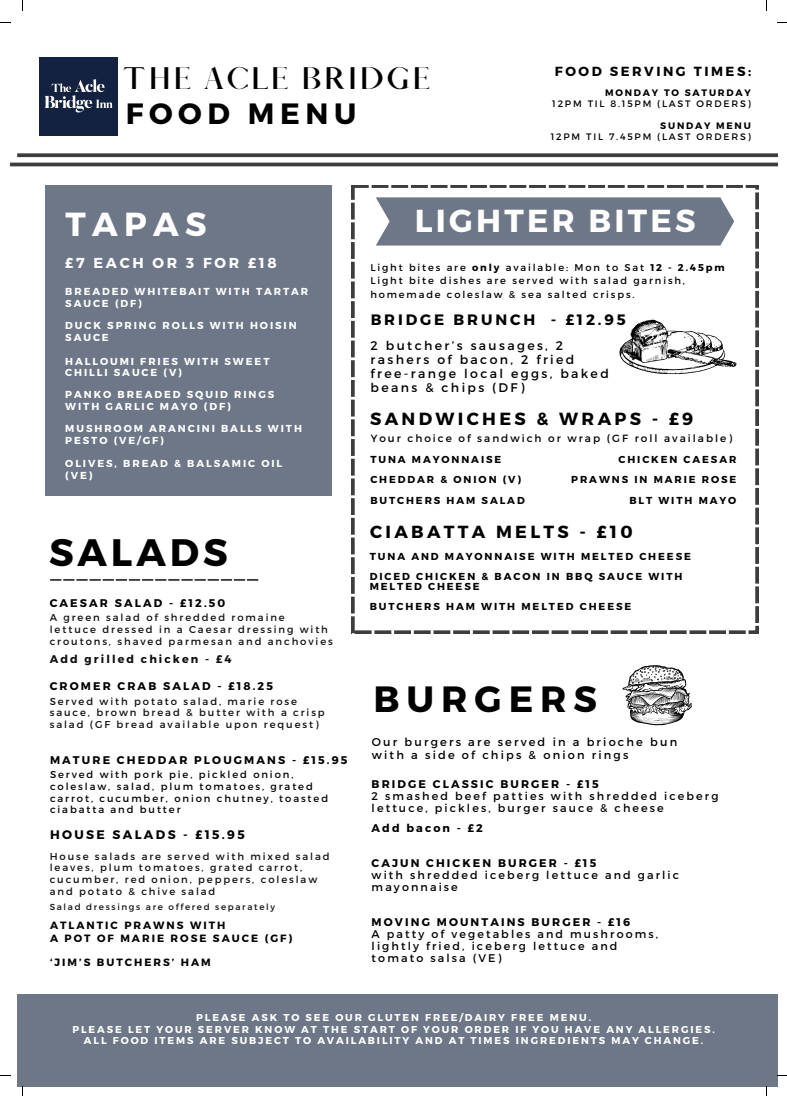
<style>
.page{position:relative;width:787px;height:1096px;background:#fff}
.page>*{position:absolute;margin:0;border:0;box-sizing:border-box;transform-origin:0 0}
.t1{font:700 38.25px "Montserrat";letter-spacing:.105em;color:#000}
.t2{font:700 36.5px "Montserrat";letter-spacing:.19em;color:#000}
.t3{font:700 33.25px "Montserrat";letter-spacing:.19em;color:#fff}
.t4{font:700 31.75px "Montserrat";letter-spacing:.105em;color:#fff}
.t5{font:700 29.38px "Montserrat";letter-spacing:.19em;color:#000}
.t6{font:700 28.12px "Afrah";letter-spacing:.105em;color:#000}
.t7{font:700 17.5px "Montserrat";letter-spacing:.19em;color:#000}
.t8{font:700 15.12px "Montserrat";letter-spacing:.19em;color:#000}
.t9{font:700 14.38px "Montserrat";letter-spacing:.19em;color:#fff}
.t10{font:700 13.25px "Montserrat";letter-spacing:.19em;color:#000}
.t11{font:12.5px/14px "Montserrat";letter-spacing:.19em;color:#000}
.t12{font:700 12.38px "Montserrat";letter-spacing:.19em;color:#000}
.t13{font:11.38px/13.1px "Montserrat";letter-spacing:.19em;color:#000}
.t14{font:11.12px/12px "Montserrat";letter-spacing:.19em;color:#000}
.t15{font:700 11.12px "Montserrat";letter-spacing:.19em;color:#000}
.t16{font:700 11.12px "Montserrat";letter-spacing:.19em;color:#100f0d}
.t17{font:700 10.5px "Montserrat";letter-spacing:.19em;color:#000}
.t18{font:10.5px "Montserrat";letter-spacing:.19em;color:#000}
.t19{font:700 10.12px/11.9px "Montserrat";letter-spacing:.19em;color:#fff}
.t20{font:700 10.12px/10.1px "Montserrat";letter-spacing:.19em;color:#000}
.t21{font:10px/11.6px "Montserrat";letter-spacing:.19em;color:#100f0d}
.t22{font:700 10px "Montserrat";letter-spacing:.19em;color:#fff}
.t23{font:10px/11.6px "Montserrat";letter-spacing:.19em;color:#000}
.t24{font:9.88px/13.1px "Montserrat";letter-spacing:.19em;color:#000}
.t25{font:9.38px "Montserrat";letter-spacing:.19em;color:#000}
.t26{font:700 9.38px "Montserrat";letter-spacing:.19em;color:#000}
.t27{font:8.75px "Montserrat";letter-spacing:.19em;color:#100f0d}
.s1{font-weight:700}
</style>
<div class="page">
<div style="left:45px;top:185px;width:286px;height:310px;background:#6e7787"></div>
<svg style="left:352px;top:185px;width:406px;height:448px"></svg>
<div style="left:376px;top:197px;width:358px;height:48px;background:#6e7787"></div>
<svg style="left:50px;top:579px;width:208px;height:1px"></svg>
<svg style="left:619px;top:320px;width:117px;height:54px"></svg>
<svg style="left:17px;top:153px;width:760px;height:4px;background:#4d4d4d"></svg>
<hr style="left:10px;top:163px;width:767px;height:3px;background:#3d3d3d">
<svg style="left:622px;top:665px;width:70px;height:60px"></svg>
<div style="left:17px;top:993px;width:760px;height:93px;background:#6e7787"></div>
<img style="left:39px;top:57px;width:78px;height:78px">
<h3 class="t6" style="left:123px;top:61px;width:308px">THE ACLE BRIDGE</h3>
<p class="t5" style="left:126px;top:94px;width:232px">FOOD MENU</p>
<h6 class="t10" style="left:555px;top:62px;width:198px">FOOD SERVING TIMES:</h6>
<p class="t26" style="left:605px;top:87px;width:147px">MONDAY TO SATURDAY</p>
<p class="t25" style="left:552px;top:98px;width:200px">12PM TIL 8.15PM (LAST ORDERS)</p>
<h6 class="t26" style="left:660px;top:119px;width:92px">SUNDAY MENU</h6>
<p class="t25" style="left:551px;top:130px;width:202px">12PM TIL 7.45PM (LAST ORDERS)</p>
<h3 class="t3" style="left:66px;top:202px;width:142px">TAPAS</h3>
<p class="t9" style="left:65px;top:253px;width:213px">£7 EACH OR 3 FOR £18</p>
<p class="t19" style="left:65px;top:285px;width:244px">BREADED WHITEBAIT WITH TARTAR<br>SAUCE (DF)</p>
<p class="t19" style="left:65px;top:319px;width:233px">DUCK SPRING ROLLS WITH HOISIN<br>SAUCE</p>
<p class="t19" style="left:65px;top:354px;width:206px">HALLOUMI FRIES WITH SWEET<br>CHILLI SAUCE (V)</p>
<p class="t19" style="left:65px;top:388px;width:211px">PANKO BREADED SQUID RINGS<br>WITH GARLIC MAYO (DF)</p>
<h2 class="t19" style="left:65px;top:422px;width:238px">MUSHROOM ARANCINI BALLS WITH<br>PESTO (VE/GF)</h2>
<p class="t19" style="left:65px;top:457px;width:218px">OLIVES, BREAD &amp; BALSAMIC OIL (VE)</p>
<h4 class="t1" style="left:49px;top:527px;width:180px">SALADS</h4>
<p class="t15" style="left:50px;top:595px;width:177px">CAESAR SALAD - £12.50</p>
<p class="t21" style="left:50px;top:611px;width:285px">A green salad of shredded romaine lettuce dressed in a Caesar dressing with croutons, shaved parmesan and anchovies</p>
<p class="t16" style="left:50px;top:651px;width:183px">Add grilled chicken - £4</p>
<p class="t15" style="left:50px;top:679px;width:225px">CROMER CRAB SALAD - £18.25</p>
<h5 class="t21" style="left:50px;top:694px;width:276px">Served with potato salad, marie rose sauce, brown bread &amp; butter with a crisp salad (GF bread available upon request)</h5>
<p class="t15" style="left:50px;top:752px;width:299px">MATURE CHEDDAR PLOUGMANS - £15.95</p>
<p class="t23" style="left:50px;top:768px;width:280px">Served with pork pie, pickled onion, coleslaw, salad, plum tomatoes, grated carrot, cucumber, onion chutney, toasted ciabatta and butter</p>
<p class="t12" style="left:50px;top:826px;width:196px">HOUSE SALADS - £15.95</p>
<p class="t21" style="left:50px;top:849px;width:281px">House salads are served with mixed salad leaves, plum tomatoes, grated carrot, cucumber, red onion, peppers, coleslaw and potato &amp; chive salad</p>
<h4 class="t27" style="left:50px;top:901px;width:227px">Salad dressings are offered separately</h4>
<p class="t17" style="left:50px;top:918px;width:177px">ATLANTIC PRAWNS WITH</p>
<p class="t17" style="left:50px;top:930px;width:244px">A POT OF MARIE ROSE SAUCE (GF)</p>
<p class="t17" style="left:50px;top:955px;width:162px">‘JIM’S BUTCHERS’ HAM</p>
<p class="t4" style="left:415px;top:200px;width:282px">LIGHTER BITES</p>
<p class="t24" style="left:370px;top:261px;width:356px">Light bites are <span class="s1">only</span> available: Mon to Sat <span class="s1">12 - 2.45pm</span></p>
<h2 class="t24" style="left:370px;top:274px;width:316px">Light bite dishes are served with salad garnish, homemade coleslaw &amp; sea salted crisps.</h2>
<h5 class="t8" style="left:371px;top:310px;width:257px">BRIDGE BRUNCH - £12.95</h5>
<p class="t11" style="left:371px;top:337px;width:205px">2 butcher’s sausages, 2 rashers of bacon, 2 fried</p>
<p class="t11" style="left:371px;top:365px;width:240px">free-range local eggs, baked beans &amp; chips (DF)</p>
<p class="t7" style="left:370px;top:407px;width:325px">SANDWICHES &amp; WRAPS - £9</p>
<p class="t18" style="left:371px;top:431px;width:363px">Your choice of sandwich or wrap (GF roll available)</p>
<p class="t20" style="left:370px;top:454px;width:132px">TUNA MAYONNAISE</p>
<p class="t20" style="left:370px;top:474px;width:152px">CHEDDAR &amp; ONION (V)</p>
<h1 class="t20" style="left:370px;top:494px;width:156px">BUTCHERS HAM SALAD</h1>
<p class="t20" style="left:618px;top:454px;width:119px">CHICKEN CAESAR</p>
<p class="t20" style="left:571px;top:474px;width:167px">PRAWNS IN MARIE ROSE</p>
<p class="t20" style="left:629px;top:494px;width:109px">BLT WITH MAYO</p>
<h1 class="t7" style="left:370px;top:520px;width:264px">CIABATTA MELTS - £10</h1>
<p class="t20" style="left:370px;top:550px;width:323px">TUNA AND MAYONNAISE WITH MELTED CHEESE</p>
<p class="t20" style="left:370px;top:571px;width:314px">DICED CHICKEN &amp; BACON IN BBQ SAUCE WITH<br>MELTED CHEESE</p>
<p class="t20" style="left:370px;top:601px;width:263px">BUTCHERS HAM WITH MELTED CHEESE</p>
<p class="t2" style="left:374px;top:674px;width:225px">BURGERS</p>
<p class="t13" style="left:372px;top:734px;width:307px">Our burgers are served in a brioche bun with a side of chips &amp; onion rings</p>
<p class="t15" style="left:372px;top:776px;width:229px">BRIDGE CLASSIC BURGER - £15</p>
<p class="t14" style="left:372px;top:789px;width:348px">2 smashed beef patties with shredded iceberg lettuce, pickles, burger sauce &amp; cheese</p>
<p class="t15" style="left:372px;top:820px;width:113px">Add bacon - £2</p>
<p class="t15" style="left:372px;top:855px;width:226px">CAJUN CHICKEN BURGER - £15</p>
<p class="t14" style="left:372px;top:868px;width:309px">with shredded iceberg lettuce and garlic mayonnaise</p>
<p class="t15" style="left:372px;top:914px;width:260px">MOVING MOUNTAINS BURGER - £16</p>
<p class="t14" style="left:372px;top:927px;width:288px">A patty of vegetables and mushrooms, lightly fried, iceberg lettuce and tomato salsa (VE)</p>
<p class="t22" style="left:196px;top:1010px;width:396px">PLEASE ASK TO SEE OUR GLUTEN FREE/DAIRY FREE MENU.</p>
<p class="t22" style="left:72px;top:1022px;width:644px">PLEASE LET YOUR SERVER KNOW AT THE START OF YOUR ORDER IF YOU HAVE ANY ALLERGIES.</p>
<p class="t22" style="left:84px;top:1033px;width:621px">ALL FOOD ITEMS ARE SUBJECT TO AVAILABILITY AND AT TIMES INGREDIENTS MAY CHANGE.</p>
</div>
